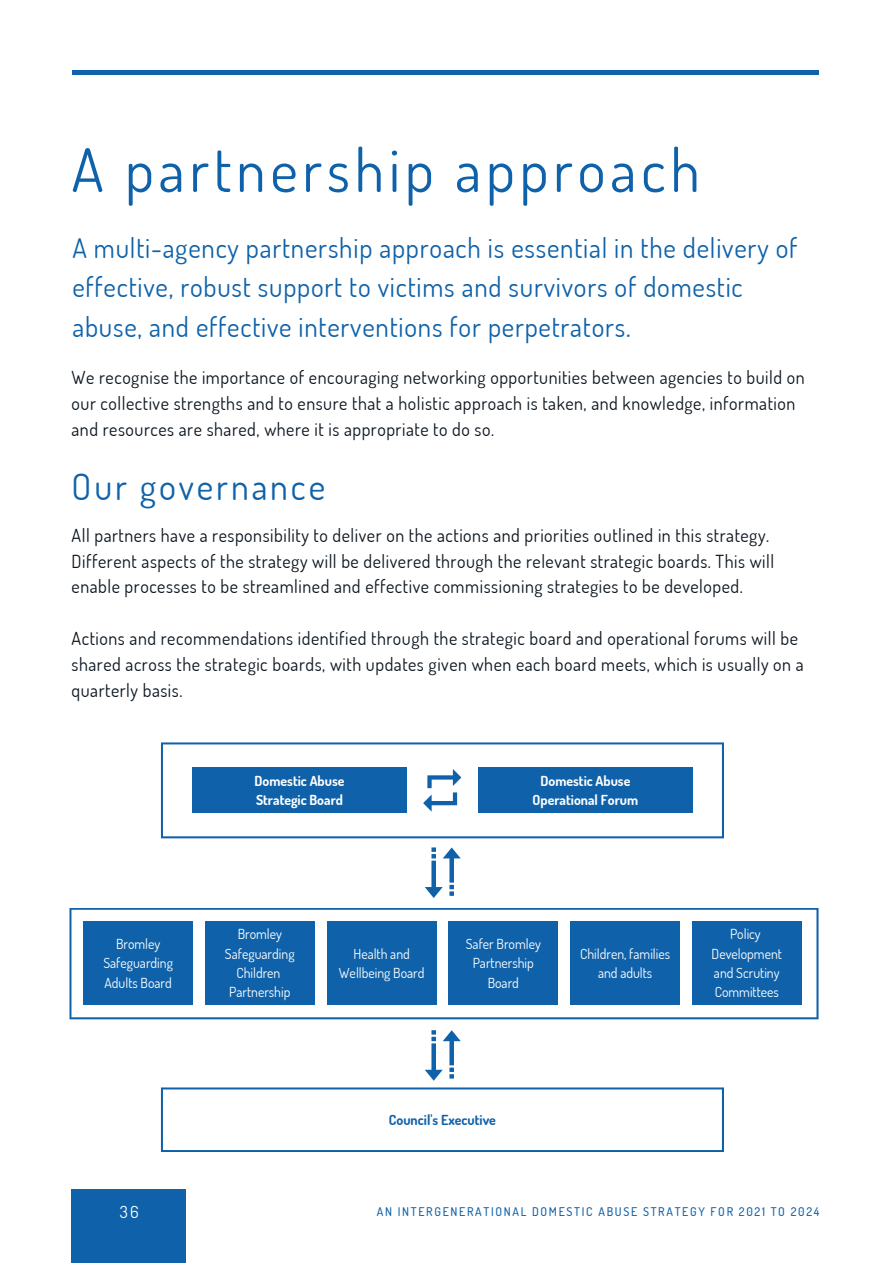
<style>
.page{position:relative;width:893px;height:1264px;background:#fff}
.page>*{position:absolute;margin:0;border:0;box-sizing:border-box;transform-origin:0 0}
.t1{font:59.55px "Dosis";letter-spacing:.08em;color:#0f62aa}
.t2{font:36px "Dosis";letter-spacing:.08em;color:#0f62aa}
.t3{font:27px/39.3px "Dosis";letter-spacing:.03em;color:#0f62aa}
.t4{font:18px/25.8px "Dosis";letter-spacing:.03em;color:#0a141e}
.t5{font:16.5px "Dosis";color:#fff}
.t6{font:13.8px/19.2px "Dosis";color:#fff;text-align:center}
.t7{font:700 13.8px/19px "Dosis";color:#fff}
.t8{font:700 13.8px "Dosis";color:#0f62aa}
.t9{font:500 12px "Dosis";letter-spacing:.14em;color:#0f62aa}
</style>
<div class="page">
<hr style="left:72px;top:71px;width:747px;height:3px;background:#0f62aa">
<div style="left:72px;top:1188px;width:114px;height:74px;background:#0f62aa"></div>
<svg style="left:161px;top:742px;width:563px;height:96px"></svg>
<div style="left:192px;top:767px;width:215px;height:46px;background:#0f62aa"></div>
<div style="left:478px;top:767px;width:214px;height:46px;background:#0f62aa"></div>
<svg style="left:423px;top:769px;width:38px;height:42px"></svg>
<svg style="left:69px;top:908px;width:749px;height:111px"></svg>
<div style="left:83px;top:921px;width:110px;height:84px;background:#0f62aa"></div>
<div style="left:205px;top:921px;width:109px;height:84px;background:#0f62aa"></div>
<div style="left:327px;top:921px;width:109px;height:84px;background:#0f62aa"></div>
<div style="left:448px;top:921px;width:110px;height:84px;background:#0f62aa"></div>
<div style="left:570px;top:921px;width:109px;height:84px;background:#0f62aa"></div>
<div style="left:692px;top:921px;width:109px;height:84px;background:#0f62aa"></div>
<svg style="left:161px;top:1087px;width:563px;height:65px"></svg>
<svg style="left:425px;top:847px;width:35px;height:51px"></svg>
<svg style="left:425px;top:1030px;width:35px;height:50px"></svg>
<h1 class="t1" style="left:72px;top:131px;width:629px">A partnership approach</h1>
<h3 class="t3" style="left:72px;top:228px;width:726px">A multi-agency partnership approach is essential in the delivery of effective, robust support to victims and survivors of domestic abuse, and effective interventions for perpetrators.</h3>
<p class="t4" style="left:72px;top:364px;width:734px">We recognise the importance of encouraging networking opportunities between agencies to build on our collective strengths and to ensure that a holistic approach is taken, and knowledge, information and resources are shared, where it is appropriate to do so.</p>
<h2 class="t2" style="left:72px;top:463px;width:255px">Our governance</h2>
<p class="t4" style="left:72px;top:521px;width:704px">All partners have a responsibility to deliver on the actions and priorities outlined in this strategy.<br>Different aspects of the strategy will be delivered through the relevant strategic boards. This will enable processes to be streamlined and effective commissioning strategies to be developed.</p>
<p class="t4" style="left:72px;top:625px;width:733px">Actions and recommendations identified through the strategic board and operational forums will be shared across the strategic boards, with updates given when each board meets, which is usually on a quarterly basis.</p>
<p class="t7" style="left:254px;top:770px;width:91px">Domestic Abuse<br>Strategic Board</p>
<p class="t7" style="left:532px;top:770px;width:107px;text-align:center">Domestic Abuse<br>Operational Forum</p>
<p class="t6" style="left:103px;top:933px;width:71px">Bromley<br>Safeguarding<br>Adults Board</p>
<p class="t6" style="left:225px;top:924px;width:71px">Bromley<br>Safeguarding<br>Children<br>Partnership</p>
<p class="t6" style="left:339px;top:943px;width:87px">Health and<br>Wellbeing Board</p>
<p class="t6" style="left:465px;top:933px;width:77px">Safer Bromley<br>Partnership<br>Board</p>
<p class="t6" style="left:580px;top:943px;width:91px">Children, families and adults</p>
<p class="t6" style="left:711px;top:924px;width:72px">Policy<br>Development and Scrutiny<br>Committees</p>
<p class="t8" style="left:389px;top:1110px;width:109px">Council's Executive</p>
<p class="t5" style="left:120px;top:1200px;width:20px">36</p>
<p class="t9" style="left:377px;top:1203px;width:444px">AN INTERGENERATIONAL DOMESTIC ABUSE STRATEGY FOR 2021 TO 2024</p>
</div>
